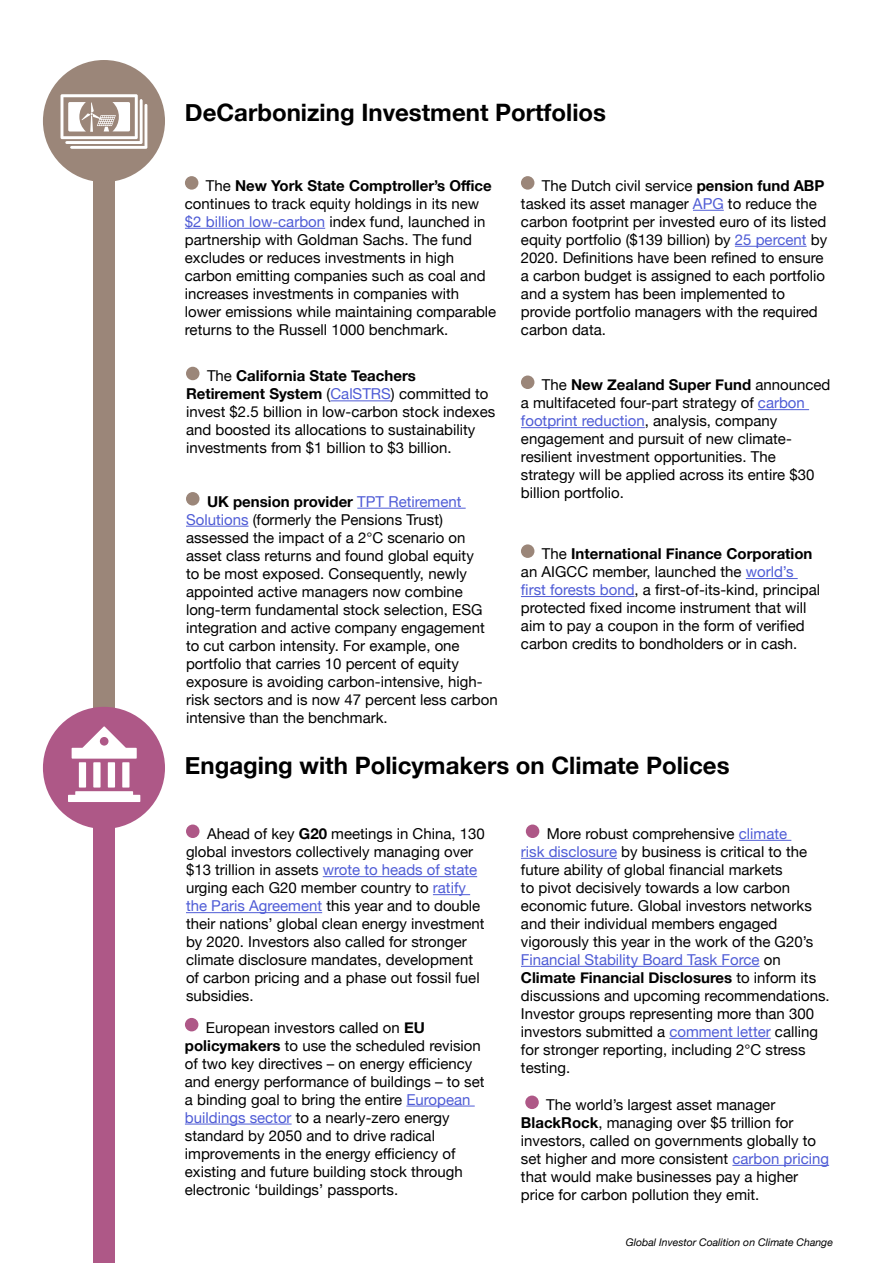
<style>
.page{position:relative;width:893px;height:1263px;background:#fff}
.page>*{position:absolute;margin:0;border:0;box-sizing:border-box;transform-origin:0 0}
.t1{font:700 24px "Helvetica Neue";color:#000}
.t2{font:15px/18px "Helvetica Neue";color:#000}
.t3{font:700 15px "Helvetica Neue";color:#000}
.t4{font:italic 10.5px "Helvetica Neue";color:#000}
.s1{font-weight:700}
.s2{color:#4f5cd6}
.s3{font-weight:400}
</style>
<div class="page">
<div style="left:43px;top:60px;width:122px;height:122px;background:#9b8679;border-radius:50%"></div>
<div style="left:93px;top:158px;width:21px;height:1105px;background:#9b8679"></div>
<div style="left:43px;top:707px;width:122px;height:122px;background:#ae5887;border-radius:50%"></div>
<div style="left:93px;top:767px;width:21px;height:496px;background:#ae5887"></div>
<hr style="left:693px;top:210px;width:31px;height:1px;background:#4f5cd6">
<hr style="left:735px;top:246px;width:72px;height:1px;background:#4f5cd6">
<hr style="left:185px;top:228px;width:140px;height:1px;background:#4f5cd6">
<hr style="left:357px;top:508px;width:109px;height:1px;background:#4f5cd6">
<hr style="left:186px;top:526px;width:63px;height:1px;background:#4f5cd6">
<hr style="left:758px;top:409px;width:51px;height:1px;background:#4f5cd6">
<hr style="left:521px;top:427px;width:124px;height:1px;background:#4f5cd6">
<hr style="left:330px;top:400px;width:61px;height:1px;background:#4f5cd6">
<hr style="left:746px;top:578px;width:52px;height:1px;background:#4f5cd6">
<hr style="left:521px;top:596px;width:114px;height:1px;background:#4f5cd6">
<hr style="left:323px;top:876px;width:154px;height:1px;background:#4f5cd6">
<hr style="left:433px;top:894px;width:37px;height:1px;background:#4f5cd6">
<hr style="left:186px;top:912px;width:136px;height:1px;background:#4f5cd6">
<hr style="left:739px;top:840px;width:52px;height:1px;background:#4f5cd6">
<hr style="left:521px;top:858px;width:96px;height:1px;background:#4f5cd6">
<hr style="left:521px;top:966px;width:239px;height:1px;background:#4f5cd6">
<hr style="left:669px;top:1038px;width:102px;height:1px;background:#4f5cd6">
<hr style="left:406px;top:1106px;width:69px;height:1px;background:#4f5cd6">
<hr style="left:185px;top:1124px;width:107px;height:1px;background:#4f5cd6">
<svg style="left:61px;top:94px;width:86px;height:55px"></svg>
<svg style="left:68px;top:726px;width:72px;height:76px"></svg>
<div style="left:521px;top:176px;width:13px;height:14px;background:#9b8679;border-radius:50%"></div>
<div style="left:185px;top:176px;width:13px;height:14px;background:#9b8679;border-radius:50%"></div>
<div style="left:186px;top:367px;width:14px;height:13px;background:#9b8679;border-radius:50%"></div>
<div style="left:186px;top:824px;width:14px;height:14px;background:#ae5887;border-radius:50%"></div>
<div style="left:526px;top:824px;width:13px;height:14px;background:#ae5887;border-radius:50%"></div>
<div style="left:185px;top:1018px;width:13px;height:13px;background:#ae5887;border-radius:50%"></div>
<hr style="left:732px;top:1165px;width:97px;height:1px;background:#4f5cd6">
<div style="left:525px;top:1095px;width:14px;height:14px;background:#ae5887;border-radius:50%"></div>
<div style="left:521px;top:375px;width:13px;height:14px;background:#9b8679;border-radius:50%"></div>
<div style="left:186px;top:492px;width:14px;height:13px;background:#9b8679;border-radius:50%"></div>
<div style="left:521px;top:544px;width:13px;height:14px;background:#9b8679;border-radius:50%"></div>
<p class="t1" style="left:185px;top:94px;width:423px">DeCarbonizing Investment Portfolios</p>
<p class="t2" style="left:185px;top:177px;width:313px;text-indent:21px">The <span class="s1">New York State Comptroller’s Office </span>continues to track equity holdings in its new <span class="s2">$2 billion low-carbon</span> index fund, launched in partnership with Goldman Sachs. The fund excludes or reduces investments in high carbon emitting companies such as coal and increases investments in companies with lower emissions while maintaining comparable returns to the Russell 1000 benchmark.</p>
<p class="t2" style="left:186px;top:368px;width:311px;text-indent:21px">The <span class="s1">California State Teachers Retirement System</span> (<span class="s2">CalSTRS</span>) committed to invest $2.5 billion in low-carbon stock indexes and boosted its allocations to sustainability investments from $1 billion to $3 billion.</p>
<p class="t2" style="left:186px;top:493px;width:313px;text-indent:21px"><span class="s1">UK pension provider</span> <span class="s2">TPT Retirement Solutions</span> (formerly the Pensions Trust) assessed the impact of a 2°C scenario on asset class returns and found global equity<br>to be most exposed. Consequently, newly appointed active managers now combine long-term fundamental stock selection, ESG integration and active company engagement to cut carbon intensity. For example, one portfolio that carries 10 percent of equity exposure is avoiding carbon-intensive, high&shy;risk sectors and is now 47 percent less carbon intensive than the benchmark.</p>
<p class="t2" style="left:521px;top:177px;width:308px;text-indent:21px">The Dutch civil service <span class="s1">pension fund ABP </span>tasked its asset manager <span class="s2">APG</span> to reduce the carbon footprint per invested euro of its listed equity portfolio ($139 billion) by <span class="s2">25 percent</span> by 2020. Definitions have been refined to ensure a carbon budget is assigned to each portfolio and a system has been implemented to provide portfolio managers with the required carbon data.</p>
<p class="t2" style="left:521px;top:377px;width:311px;text-indent:21px">The <span class="s1">New Zealand Super Fund</span> announced a multifaceted four-part strategy of <span class="s2">carbon footprint reduction</span>, analysis, company engagement and pursuit of new climate&shy;resilient investment opportunities. The strategy will be applied across its entire $30 billion portfolio.</p>
<p class="t3" style="left:542px;top:542px;width:272px"><span class="s3">The</span> International Finance Corporation</p>
<p class="t2" style="left:521px;top:564px;width:301px">an AIGCC member, launched the <span class="s2">world’s first forests bond</span>, a first-of-its-kind, principal protected fixed income instrument that will aim to pay a coupon in the form of verified carbon credits to bondholders or in cash.</p>
<p class="t1" style="left:185px;top:747px;width:546px">Engaging with Policymakers on Climate Polices</p>
<p class="t2" style="left:186px;top:826px;width:300px;text-indent:21px">Ahead of key <span class="s1">G20</span> meetings in China, 130 global investors collectively managing over $13 trillion in assets <span class="s2">wrote to heads of state </span>urging each G20 member country to <span class="s2">ratify the Paris Agreement</span> this year and to double their nations’ global clean energy investment by 2020. Investors also called for stronger climate disclosure mandates, development of carbon pricing and a phase out fossil fuel subsidies.</p>
<p class="t2" style="left:521px;top:825px;width:310px;text-indent:26px">More robust comprehensive <span class="s2">climate<br>risk disclosure</span> by business is critical to the future ability of global financial markets<br>to pivot decisively towards a low carbon economic future. Global investors networks and their individual members engaged vigorously this year in the work of the G20’s <span class="s2">Financial Stability Board Task Force</span> on <span class="s1">Climate Financial Disclosures</span> to inform its discussions and upcoming recommendations.<br>Investor groups representing more than 300 investors submitted a <span class="s2">comment letter</span> calling for stronger reporting, including 2°C stress testing.</p>
<p class="t2" style="left:185px;top:1019px;width:301px;text-indent:21px">European investors called on <span class="s1">EU policymakers</span> to use the scheduled revision of two key directives – on energy efficiency and energy performance of buildings – to set a binding goal to bring the entire <span class="s2">European buildings sector</span> to a nearly-zero energy standard by 2050 and to drive radical improvements in the energy efficiency of existing and future building stock through electronic ‘buildings’ passports.</p>
<p class="t2" style="left:521px;top:1096px;width:310px;text-indent:25px">The world’s largest asset manager <span class="s1">BlackRock</span>, managing over $5 trillion for investors, called on governments globally to set higher and more consistent <span class="s2">carbon pricing </span>that would make businesses pay a higher price for carbon pollution they emit.</p>
<p class="t4" style="left:626px;top:1235px;width:209px">Global Investor Coalition on Climate Change</p>
</div>
